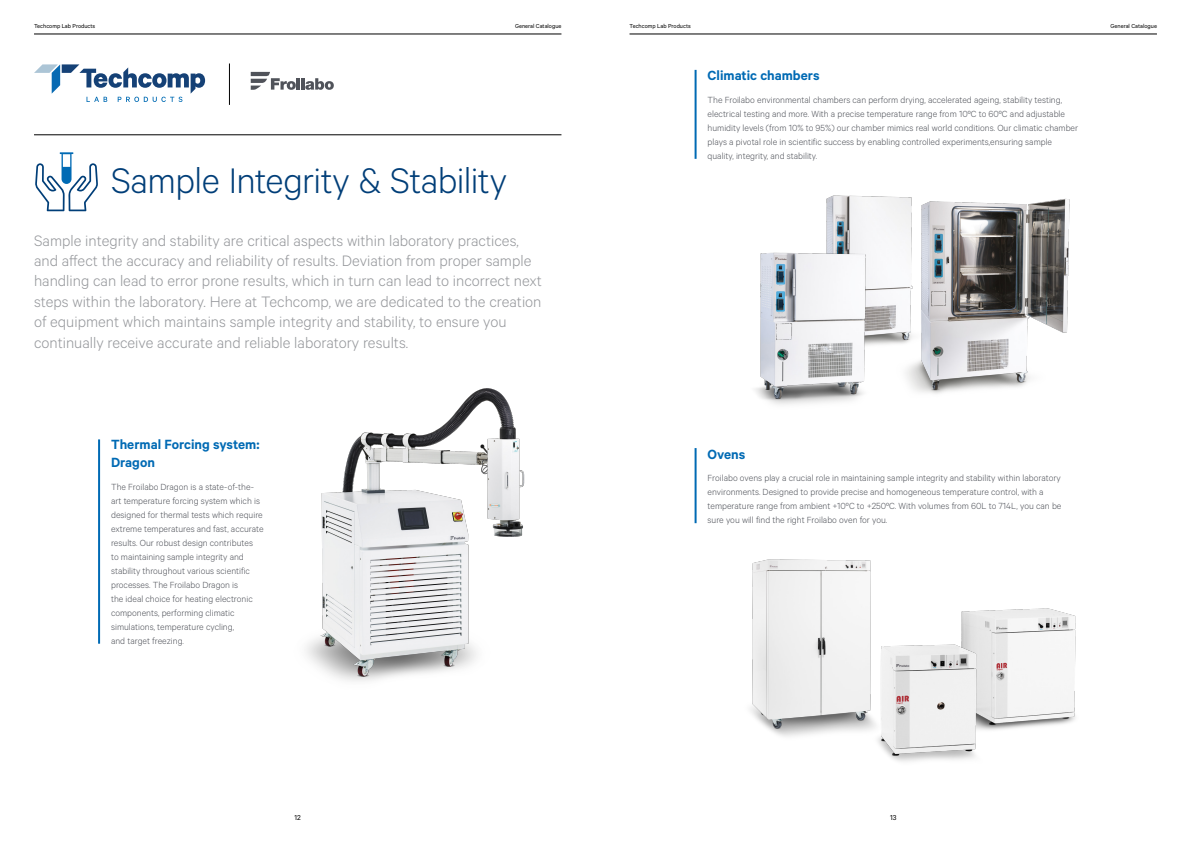
<style>
.page{position:relative;width:1191px;height:842px;background:#fff}
.page>*{position:absolute;margin:0;border:0;box-sizing:border-box;transform-origin:0 0}
.Heading_1{font:300 40px "Calibre";letter-spacing:-.015em;color:#003e78}
.Brand_Page_Intro{font:300 17px/20.4px "Calibre";color:#94969a}
.Heading_2{font:600 15px/18px "Calibre";color:#006ab4}
.Body_Copy{font:300 10px/14px "Calibre";color:#50535a}
.t1{font:8px "Calibre";color:#000}
.t2{font:6.5px "Calibre";color:#000}
</style>
<div class="page">
<svg style="left:34px;top:64px;width:171px;height:38px"></svg>
<hr style="left:229px;top:63px;width:1px;height:42px;background:#000">
<hr style="left:34px;top:135px;width:527px;height:1px;background:#000">
<hr style="left:694px;top:70px;width:2px;height:89px;background:#006ab4">
<hr style="left:694px;top:448px;width:2px;height:75px;background:#006ab4">
<svg style="left:35px;top:152px;width:63px;height:59px"></svg>
<hr style="left:98px;top:439px;width:2px;height:205px;background:#006ab4">
<svg style="left:251px;top:72px;width:83px;height:18px"></svg>
<img style="left:306px;top:388px;width:219px;height:293px">
<img style="left:750px;top:559px;width:121px;height:178px">
<img style="left:961px;top:608px;width:115px;height:122px">
<img style="left:859px;top:635px;width:138px;height:127px">
<img style="left:906px;top:198px;width:164px;height:196px">
<img style="left:826px;top:195px;width:120px;height:178px">
<img style="left:755px;top:232px;width:131px;height:173px">
<hr style="left:34px;top:34px;width:527px;height:1px;background:#000">
<hr style="left:629px;top:34px;width:528px;height:1px;background:#000">
<p class="t2" style="left:34px;top:22px;width:63px">Techcomp Lab Products</p>
<p class="t2" style="left:515px;top:22px;width:48px">General Catalogue</p>
<p class="t2" style="left:629px;top:22px;width:63px">Techcomp Lab Products</p>
<p class="t2" style="left:1110px;top:22px;width:48px">General Catalogue</p>
<p class="Heading_1" style="left:111px;top:157px;width:397px">Sample Integrity &amp; Stability</p>
<p class="Brand_Page_Intro" style="left:34px;top:229px;width:509px">Sample integrity and stability are critical aspects within laboratory practices, and affect the accuracy and reliability of results. Deviation from proper sample handling can lead to error prone results, which in turn can lead to incorrect next steps within the laboratory. Here at Techcomp, we are dedicated to the creation of equipment which maintains sample integrity and stability, to ensure you continually receive accurate and reliable laboratory results.</p>
<p class="Heading_2" style="left:111px;top:435px;width:150px">Thermal Forcing system:<br>Dragon</p>
<p class="Body_Copy" style="left:111px;top:479px;width:154px">The Froilabo Dragon is a state-of-the&shy;art temperature forcing system which is designed for thermal tests which require extreme temperatures and fast, accurate results. Our robust design contributes<br>to maintaining sample integrity and stability throughout various scientific processes. The Froilabo Dragon is<br>the ideal choice for heating electronic components, performing climatic simulations, temperature cycling,<br>and target freezing.</p>
<p class="t1" style="left:294px;top:813px;width:8px">12</p>
<p class="Heading_2" style="left:707px;top:66px;width:114px">Climatic chambers</p>
<p class="Body_Copy" style="left:707px;top:92px;width:372px">The Froilabo environmental chambers can perform drying, accelerated ageing, stability testing, electrical testing and more. With a precise temperature range from 10ºC to 60ºC and adjustable humidity levels (from 10% to 95%) our chamber mimics real world conditions. Our climatic chamber plays a pivotal role in scientific success by enabling controlled experiments,ensuring sample quality, integrity, and stability.</p>
<p class="Heading_2" style="left:707px;top:444px;width:39px">Ovens</p>
<p class="Body_Copy" style="left:707px;top:470px;width:355px">Froilabo ovens play a crucial role in maintaining sample integrity and stability within laboratory environments. Designed to provide precise and homogeneous temperature control, with a temperature range from ambient +10ºC to +250ºC. With volumes from 60L to 714L, you can be sure you will find the right Froilabo oven for you.</p>
<p class="t1" style="left:890px;top:813px;width:8px">13</p>
</div>
